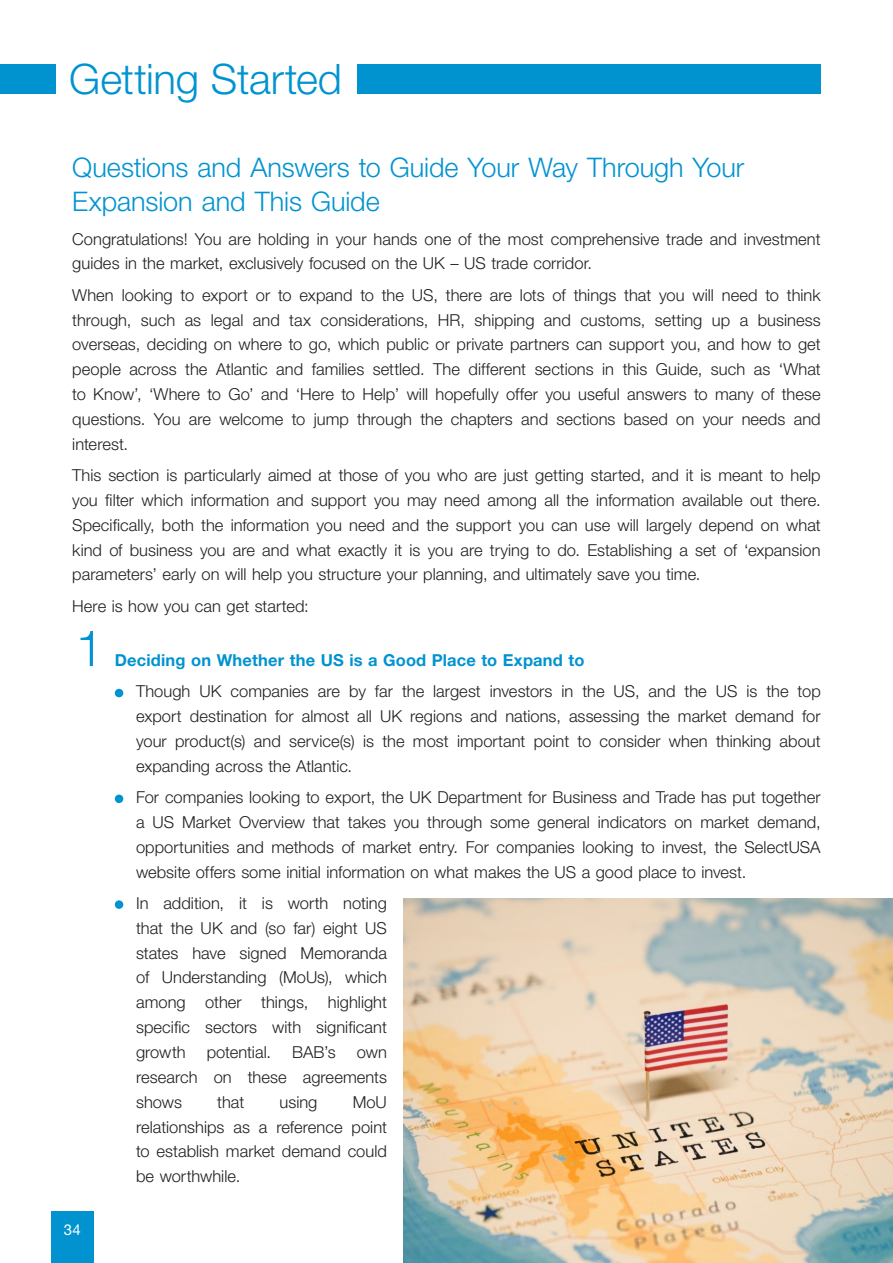
<style>
.page{position:relative;width:893px;height:1263px;background:#fff}
.page>*{position:absolute;margin:0;border:0;box-sizing:border-box;transform-origin:0 0}
.List_Paragraph{font:300 50.1px "Helvetica Neue 45";color:#0093d0}
.t1{font:300 42px "Helvetica Neue 45";letter-spacing:-.005em;color:#0093d0}
.t2{font:300 27px/34.7px "Helvetica Neue 45";letter-spacing:-.005em;color:#0093d0}
.List_Paragraph-2{font:300 16.5px/24.9px "Helvetica Neue 45";color:#231f20;text-align:justify}
.List_Paragraph-3{font:700 16.5px "Helvetica Neue 75";letter-spacing:.01em;color:#0093d0}
.t3{font:15px "Helvetica Neue 55";color:#fff}
</style>
<div class="page">
<div style="left:0;top:64px;width:55px;height:30px;background:#0093d0"></div>
<div style="left:357px;top:64px;width:464px;height:30px;background:#0093d0"></div>
<div style="left:115px;top:689px;width:8px;height:8px;background:#0093d0;border-radius:50%"></div>
<div style="left:115px;top:794px;width:8px;height:9px;background:#0093d0;border-radius:50%"></div>
<div style="left:115px;top:900px;width:8px;height:9px;background:#0093d0;border-radius:50%"></div>
<div style="left:51px;top:1212px;width:43px;height:51px;background:#0093d0"></div>
<img style="left:404px;top:899px;width:489px;height:364px">
<p class="t1" style="left:69px;top:53px;width:274px">Getting Started</p>
<p class="t2" style="left:72px;top:149px;width:674px">Questions and Answers to Guide Your Way Through Your<br>Expansion and This Guide</p>
<p class="List_Paragraph-2" style="left:72px;top:226px;width:750px">Congratulations! You are holding in your hands one of the most comprehensive trade and investment guides in the market, exclusively focused on the UK – US trade corridor.</p>
<p class="List_Paragraph-2" style="left:72px;top:282px;width:750px">When looking to export or to expand to the US, there are lots of things that you will need to think through, such as legal and tax considerations, HR, shipping and customs, setting up a business overseas, deciding on where to go, which public or private partners can support you, and how to get people across the Atlantic and families settled. The different sections in this Guide, such as ‘What to Know’, ‘Where to Go’ and ‘Here to Help’ will hopefully offer you useful answers to many of these questions. You are welcome to jump through the chapters and sections based on your needs and interest.</p>
<p class="List_Paragraph-2" style="left:72px;top:462px;width:750px">This section is particularly aimed at those of you who are just getting started, and it is meant to help you filter which information and support you may need among all the information available out there.<br>Specifically, both the information you need and the support you can use will largely depend on what kind of business you are and what exactly it is you are trying to do. Establishing a set of ‘expansion parameters’ early on will help you structure your planning, and ultimately save you time.</p>
<p class="List_Paragraph-2" style="left:72px;top:593px;width:238px">Here is how you can get started:</p>
<p class="List_Paragraph" style="left:76px;top:618px;width:29px">1</p>
<p class="List_Paragraph-3" style="left:115px;top:650px;width:471px">Deciding on Whether the US is a Good Place to Expand to</p>
<p class="List_Paragraph-2" style="left:136px;top:679px;width:686px">Though UK companies are by far the largest investors in the US, and the US is the top export destination for almost all UK regions and nations, assessing the market demand for your product(s) and service(s) is the most important point to consider when thinking about expanding across the Atlantic.</p>
<p class="List_Paragraph-2" style="left:136px;top:784px;width:686px">For companies looking to export, the UK Department for Business and Trade has put together a US Market Overview that takes you through some general indicators on market demand, opportunities and methods of market entry. For companies looking to invest, the SelectUSA website offers some initial information on what makes the US a good place to invest.</p>
<p class="List_Paragraph-2" style="left:136px;top:890px;width:252px">In addition, it is worth noting that the UK and (so far) eight US states have signed Memoranda of Understanding (MoUs), which among other things, highlight specific sectors with significant growth</p>
<p class="List_Paragraph-2" style="left:207px;top:1039px;width:66px">potential.</p>
<p class="List_Paragraph-2" style="left:292px;top:1039px;width:45px">BAB’s</p>
<p class="List_Paragraph-2" style="left:136px;top:1039px;width:252px;text-indent:221px">own research on these agreements shows</p>
<p class="List_Paragraph-2" style="left:136px;top:1089px;width:252px;text-indent:217px">MoU relationships as a reference point to establish market demand could be worthwhile.</p>
<p class="List_Paragraph-2" style="left:217px;top:1089px;width:28px">that</p>
<p class="List_Paragraph-2" style="left:279px;top:1089px;width:39px">using</p>
<p class="t3" style="left:64px;top:1221px;width:18px">34</p>
</div>
